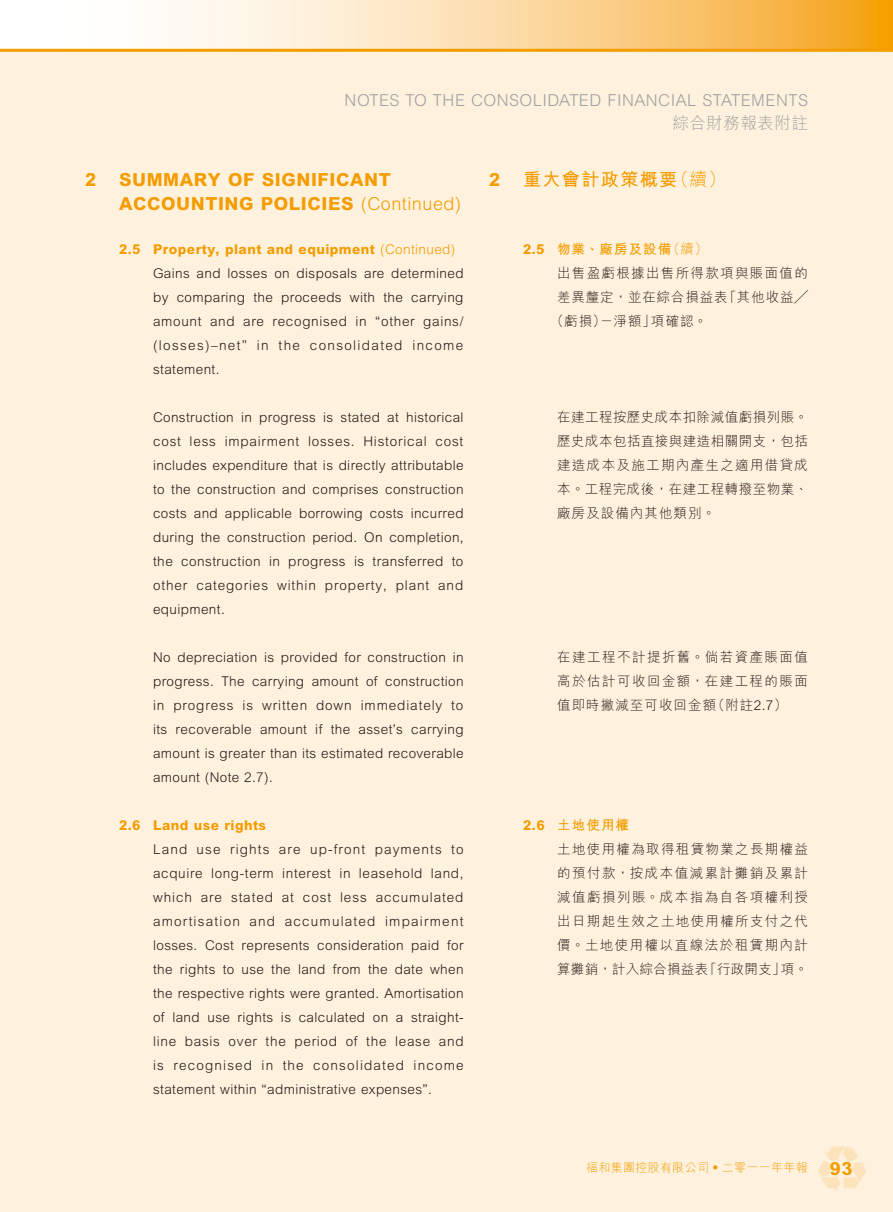
<style>
.page{position:relative;width:893px;height:1212px;background:#fef2de}
.page>*{position:absolute;margin:0;border:0;box-sizing:border-box;transform-origin:0 0}
.t1{font:800 18px/24px "Arial MT Std";letter-spacing:.03em;color:#f49c00}
.t2{font:700 18px "M Hei HK";letter-spacing:.08em;color:#f49c00}
.t3{font:300 16.5px "Arial MT Std";letter-spacing:.03em;color:#a0a0a1}
.t4{font:300 16.5px "M Hei HK";letter-spacing:.03em;color:#a0a0a1}
.t5{font:300 13.5px/24px "Arial MT Std";letter-spacing:.03em;color:#231916;text-align:justify}
.t6{font:300 13.5px/24px "M Hei HK";letter-spacing:.1em;color:#231916;text-align:justify}
.t7{font:300 13.5px "M Hei HK";letter-spacing:.065em;color:#231916}
.t8{font:800 13.5px "Arial MT Std";letter-spacing:.03em;color:#f49c00}
.t9{font:700 13.5px "M Hei HK";letter-spacing:.08em;color:#f49c00}
.t10{font:300 12px "M Hei HK";letter-spacing:.03em;color:#f49c00}
.s1{font-weight:300}
.s2{font-weight:800;color:#f49c00}
.s3{color:#f49c00}
.s4{font-family:"Arial MT Std";font-weight:800}
.s5{font-family:"Arial MT Std"}
.s6{font-family:"Arial MT Std";font-weight:800;color:#f49c00}
.s7{font-weight:700;color:#f49c00}
.s8{font-family:"Arial MT Std";font-weight:800;font-size:18px}
</style>
<div class="page">
<svg style="left:819px;top:1146px;width:47px;height:46px"></svg>
<svg style="left:0;top:0;width:893px;height:49px"></svg>
<hr style="left:0;top:49px;width:893px;height:3px;background:#f49c00">
<p class="t3" style="left:345px;top:91px;width:465px">NOTES TO THE CONSOLIDATED FINANCIAL STATEMENTS</p>
<p class="t4" style="left:673px;top:111px;width:137px">綜合財務報表附註</p>
<h1 class="t1" style="left:85px;top:167px;width:13px">2</h1>
<h1 class="t1" style="left:119px;top:167px;width:343px">SUMMARY OF SIGNIFICANT<br>ACCOUNTING POLICIES <span class="s1">(Continued)</span></h1>
<p class="t5" style="left:153px;top:237px;width:312px;text-align:left;text-indent:-34px"><span class="s2">2.5 Property, plant and equipment</span> <span class="s3">(Continued)<br></span>Gains and losses on disposals are determined by comparing the proceeds with the carrying amount and are recognised in “other gains/ (losses)–net” in the consolidated income statement.</p>
<p class="t5" style="left:153px;top:405px;width:312px">Construction in progress is stated at historical cost less impairment losses. Historical cost includes expenditure that is directly attributable to the construction and comprises construction costs and applicable borrowing costs incurred during the construction period. On completion, the construction in progress is transferred to other categories within property, plant and equipment.</p>
<p class="t5" style="left:153px;top:645px;width:312px">No depreciation is provided for construction in progress. The carrying amount of construction in progress is written down immediately to its recoverable amount if the asset’s carrying amount is greater than its estimated recoverable amount (Note 2.7).</p>
<p class="t8" style="left:119px;top:817px;width:149px">2.6 Land use rights</p>
<p class="t5" style="left:153px;top:837px;width:312px">Land use rights are up-front payments to acquire long-term interest in leasehold land, which are stated at cost less accumulated amortisation and accumulated impairment losses. Cost represents consideration paid for the rights to use the land from the date when the respective rights were granted. Amortisation of land use rights is calculated on a straight&shy;line basis over the period of the lease and is recognised in the consolidated income statement within “administrative expenses”.</p>
<h1 class="t1" style="left:489px;top:167px;width:13px">2</h1>
<h1 class="t2" style="left:523px;top:166px;width:205px">重大會計政策概要<span class="s1">（續）</span></h1>
<p class="t9" style="left:523px;top:239px;width:186px"><span class="s4">2.5</span> 物業、廠房及設備<span class="s1">（續）</span></p>
<p class="t6" style="left:557px;top:261px;width:252px">出售盈虧根據出售所得款項與賬面值的</p>
<p class="t7" style="left:557px;top:288px;width:252px">差異釐定，並在綜合損益表「其他收益╱</p>
<p class="t6" style="left:550px;top:309px;width:159px">（虧損）－淨額」項確認。</p>
<p class="t6" style="left:557px;top:405px;width:252px">在建工程按歷史成本扣除減值虧損列賬。歷史成本包括直接與建造相關開支，包括建造成本及施工期內產生之適用借貸成本。工程完成後，在建工程轉撥至物業、廠房及設備內其他類別。</p>
<p class="t6" style="left:557px;top:645px;width:252px">在建工程不計提折舊。倘若資產賬面值高於估計可收回金額，在建工程的賬面值即時撇減至可收回金額（附註<span class="s5">2.7</span>）</p>
<p class="t6" style="left:557px;top:813px;width:252px;text-align:left;text-indent:-34px"><span class="s6">2.6</span> <span class="s7">土地使用權<br></span>土地使用權為取得租賃物業之長期權益的預付款，按成本值減累計攤銷及累計減值虧損列賬。成本指為自各項權利授出日期起生效之土地使用權所支付之代價。土地使用權以直線法於租賃期內計算攤銷，計入綜合損益表「行政開支」項。</p>
<p class="t10" style="left:586px;top:1159px;width:268px">福和集團控股有限公司•二零一一年年報 <span class="s8">93</span></p>
</div>
